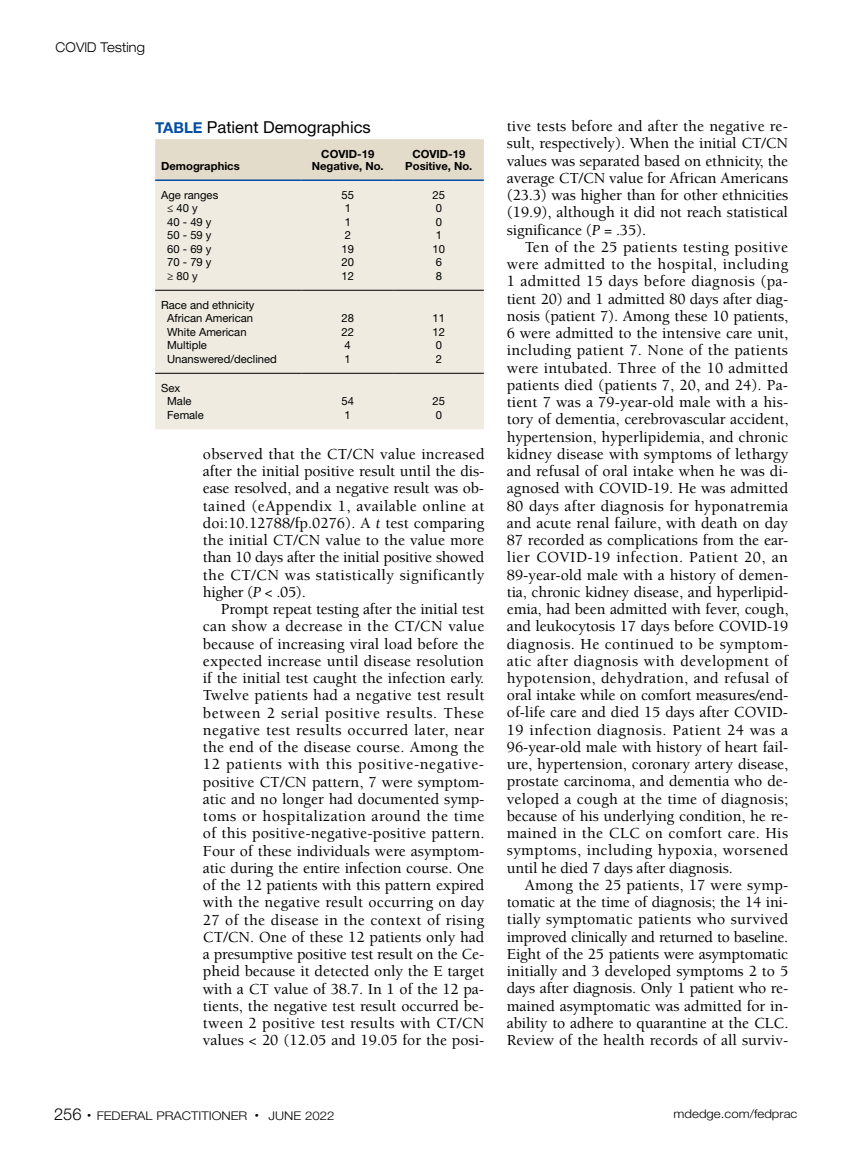
<style>
.page{position:relative;width:851px;height:1161px;background:#fff}
.page>*{position:absolute;margin:0;border:0;box-sizing:border-box;transform-origin:0 0}
.t1{font:16.5px "Helvetica Neue LT Std";color:#000}
.t2{font:500 15.75px/17.2px "Berkeley Std";color:#000;text-align:justify}
.t3{font:300 expanded 13.5px "Helvetica Neue LT Std";letter-spacing:.01em;color:#000;scale:.9 1}
.t4{font:300 12px "Helvetica Neue LT Std";color:#000;scale:1.1 1}
.t5{font:11.25px/13.5px "Helvetica Neue LT Std";color:#000}
.t6{font:700 11.25px/12px "Helvetica Neue LT Std";color:#000;text-align:center}
.s1{font-weight:700;font-size:15px;color:#034ea2}
.s2{font-weight:400;font-style:italic}
.s3{font-size:16.5px}
</style>
<div class="page">
<div style="left:155px;top:139px;width:329px;height:40px;background:#e4dcca"></div>
<div style="left:155px;top:181px;width:329px;height:248px;background:#efebe1"></div>
<hr style="left:155px;top:290px;width:147px;height:1px;background:#000">
<hr style="left:302px;top:290px;width:92px;height:1px;background:#000">
<hr style="left:394px;top:290px;width:90px;height:1px;background:#000">
<hr style="left:155px;top:373px;width:147px;height:1px;background:#000">
<hr style="left:302px;top:373px;width:92px;height:1px;background:#000">
<hr style="left:394px;top:373px;width:90px;height:1px;background:#000">
<hr style="left:155px;top:179px;width:147px;height:2px;background:#034ea2">
<hr style="left:302px;top:179px;width:92px;height:2px;background:#034ea2">
<hr style="left:394px;top:179px;width:90px;height:2px;background:#034ea2">
<p class="t3" style="left:56px;top:40px;width:101px">COVID Testing</p>
<p class="t1" style="left:155px;top:117px;width:217px"><span class="s1">TABLE</span> Patient Demographics</p>
<p class="t6" style="left:161px;top:159px;width:80px">Demographics</p>
<p class="t6" style="left:312px;top:147px;width:73px">COVID-19<br>Negative, No.</p>
<p class="t6" style="left:405px;top:147px;width:69px">COVID-19<br>Positive, No.</p>
<p class="t5" style="left:167px;top:188px;width:53px;text-indent:-6px">Age ranges ≤ 40 y<br>40 - 49 y<br>50 - 59 y<br>60 - 69 y<br>70 - 79 y ≥ 80 y</p>
<p class="t5" style="left:341px;top:188px;width:14px">55<br>1<br>1<br>2<br>19<br>20<br>12</p>
<p class="t5" style="left:432px;top:188px;width:14px">25<br>0<br>0<br>1<br>10<br>6<br>8</p>
<p class="t5" style="left:167px;top:298px;width:111px;text-indent:-6px">Race and ethnicity<br>African American<br>White American<br>Multiple<br>Unanswered/declined</p>
<p class="t5" style="left:341px;top:311px;width:14px">28<br>22<br>4<br>1</p>
<p class="t5" style="left:432px;top:311px;width:14px">11<br>12<br>0<br>2</p>
<p class="t5" style="left:167px;top:381px;width:38px;text-indent:-6px">Sex<br>Male<br>Female</p>
<p class="t5" style="left:341px;top:394px;width:14px">54<br>1</p>
<p class="t5" style="left:432px;top:394px;width:14px">25<br>0</p>
<p class="t2" style="left:203px;top:446px;width:283px">observed that the CT/CN value increased after the initial positive result until the dis&shy;ease resolved, and a negative result was ob&shy;tained (eAppendix 1, available online at doi:10.12788/fp.0276). A <span class="s2">t</span> test comparing the initial CT/CN value to the value more than 10 days after the initial positive showed the CT/CN was statistically significantly higher (<span class="s2">P</span> &lt; .05).</p>
<p class="t2" style="left:203px;top:601px;width:283px;text-indent:18px">Prompt repeat testing after the initial test can show a decrease in the CT/CN value because of increasing viral load before the expected increase until disease resolution if the initial test caught the infection early.<br>Twelve patients had a negative test result between 2 serial positive results. These negative test results occurred later, near the end of the disease course. Among the 12 patients with this positive-negative&shy;positive CT/CN pattern, 7 were symptom&shy;atic and no longer had documented symp&shy;toms or hospitalization around the time of this positive-negative-positive pattern.<br>Four of these individuals were asymptom&shy;atic during the entire infection course. One of the 12 patients with this pattern expired with the negative result occurring on day 27 of the disease in the context of rising CT/CN. One of these 12 patients only had a presumptive positive test result on the Ce&shy;pheid because it detected only the E target with a CT value of 38.7. In 1 of the 12 pa&shy;tients, the negative test result occurred be&shy;tween 2 positive test results with CT/CN values &lt; 20 (12.05 and 19.05 for the posi-</p>
<p class="t2" style="left:507px;top:118px;width:283px">tive tests before and after the negative re&shy;sult, respectively). When the initial CT/CN values was separated based on ethnicity, the average CT/CN value for African Americans (23.3) was higher than for other ethnicities (19.9), although it did not reach statistical significance (<span class="s2">P</span> = .35).</p>
<p class="t2" style="left:507px;top:239px;width:283px;text-indent:18px">Ten of the 25 patients testing positive were admitted to the hospital, including 1 admitted 15 days before diagnosis (pa&shy;tient 20) and 1 admitted 80 days after diag&shy;nosis (patient 7). Among these 10 patients, 6 were admitted to the intensive care unit, including patient 7. None of the patients were intubated. Three of the 10 admitted patients died (patients 7, 20, and 24). Pa&shy;tient 7 was a 79-year-old male with a his&shy;tory of dementia, cerebrovascular accident, hypertension, hyperlipidemia, and chronic kidney disease with symptoms of lethargy and refusal of oral intake when he was di&shy;agnosed with COVID-19. He was admitted 80 days after diagnosis for hyponatremia and acute renal failure, with death on day 87 recorded as complications from the ear&shy;lier COVID-19 infection. Patient 20, an 89-year-old male with a history of demen&shy;tia, chronic kidney disease, and hyperlipid&shy;emia, had been admitted with fever, cough, and leukocytosis 17 days before COVID-19 diagnosis. He continued to be symptom&shy;atic after diagnosis with development of hypotension, dehydration, and refusal of oral intake while on comfort measures/end&shy;of-life care and died 15 days after COVID-19 infection diagnosis. Patient 24 was a 96-year-old male with history of heart fail&shy;ure, hypertension, coronary artery disease, prostate carcinoma, and dementia who de&shy;veloped a cough at the time of diagnosis; because of his underlying condition, he re&shy;mained in the CLC on comfort care. His symptoms, including hypoxia, worsened until he died 7 days after diagnosis.</p>
<p class="t2" style="left:507px;top:877px;width:283px;text-indent:18px">Among the 25 patients, 17 were symp&shy;tomatic at the time of diagnosis; the 14 ini&shy;tially symptomatic patients who survived improved clinically and returned to baseline.<br>Eight of the 25 patients were asymptomatic initially and 3 developed symptoms 2 to 5 days after diagnosis. Only 1 patient who re&shy;mained asymptomatic was admitted for in&shy;ability to adhere to quarantine at the CLC.<br>Review of the health records of all surviv-</p>
<p class="t4" style="left:54px;top:1108px;width:256px"><span class="s3">256</span> <sup>•</sup> FEDERAL PRACTITIONER <sup>•</sup> JUNE 2022</p>
<p class="t4" style="left:673px;top:1107px;width:114px">mdedge.com/fedprac</p>
</div>
